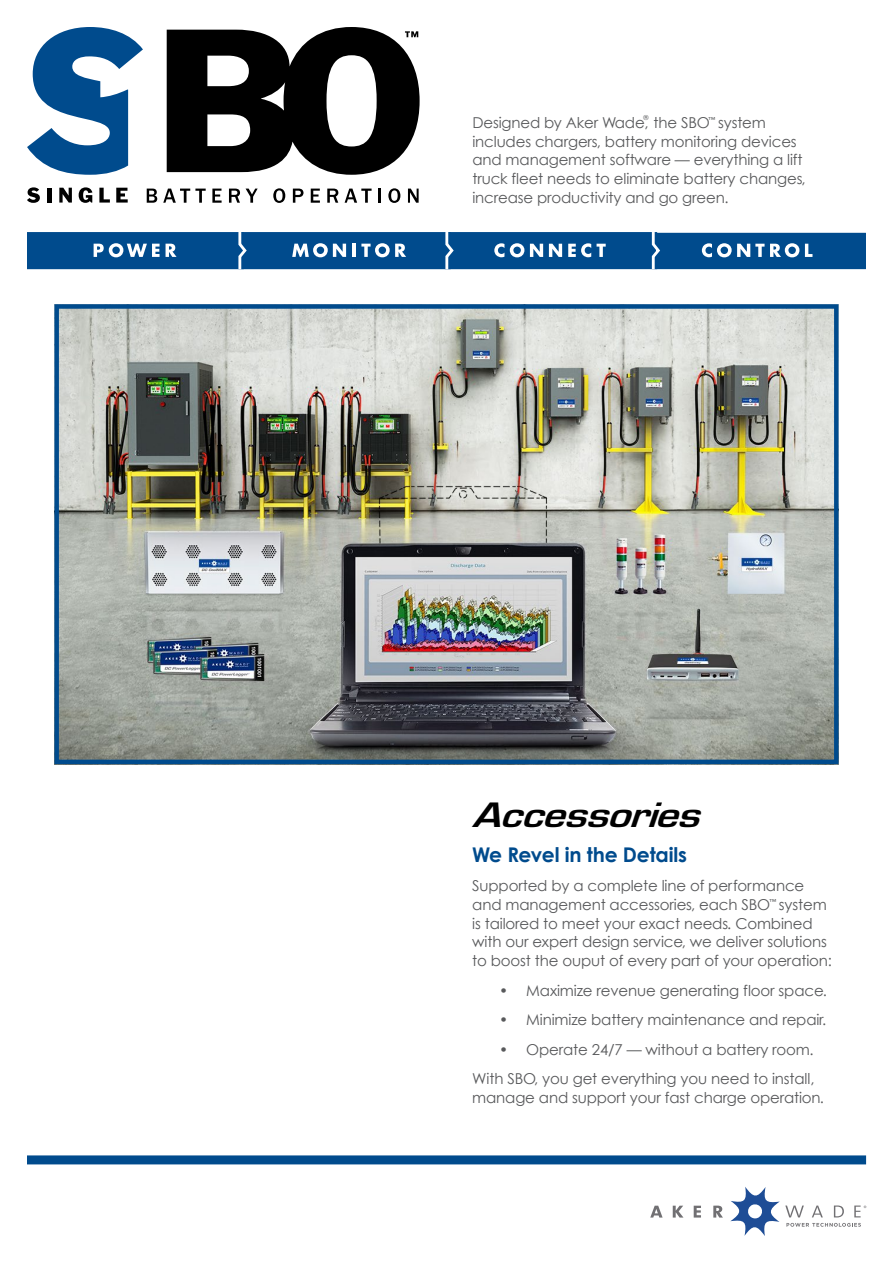
<style>
.page{position:relative;width:893px;height:1263px;background:#fff}
.page>*{position:absolute;margin:0;border:0;box-sizing:border-box;transform-origin:0 0}
.t1{font:italic 700 36.75px "Eurose";color:#000}
.t2{font:700 20.25px "Century Gothic";letter-spacing:-.01em;color:#004b8d}
.t3{font:15px/18.8px "Century Gothic";letter-spacing:-.01em;color:#58595b}
.t4{font:6.75px "Century Gothic";color:#58595b}
</style>
<div class="page">
<svg style="left:27px;top:27px;width:116px;height:148px"></svg>
<svg style="left:27px;top:187px;width:13px;height:16px"></svg>
<hr style="left:47px;top:188px;width:4px;height:15px;background:#000">
<svg style="left:59px;top:188px;width:13px;height:15px"></svg>
<svg style="left:79px;top:187px;width:13px;height:16px"></svg>
<svg style="left:99px;top:188px;width:11px;height:15px"></svg>
<svg style="left:116px;top:188px;width:12px;height:15px"></svg>
<svg style="left:147px;top:189px;width:10px;height:14px"></svg>
<svg style="left:163px;top:189px;width:43px;height:14px"></svg>
<svg style="left:212px;top:189px;width:10px;height:14px"></svg>
<svg style="left:229px;top:189px;width:11px;height:14px"></svg>
<svg style="left:246px;top:189px;width:12px;height:14px"></svg>
<svg style="left:273px;top:188px;width:12px;height:15px"></svg>
<svg style="left:293px;top:189px;width:10px;height:14px"></svg>
<svg style="left:311px;top:189px;width:9px;height:14px"></svg>
<svg style="left:327px;top:189px;width:11px;height:14px"></svg>
<svg style="left:345px;top:189px;width:27px;height:14px"></svg>
<hr style="left:378px;top:189px;width:3px;height:14px;background:#000">
<svg style="left:388px;top:188px;width:12px;height:15px"></svg>
<svg style="left:408px;top:189px;width:11px;height:14px"></svg>
<svg style="left:167px;top:27px;width:253px;height:148px"></svg>
<svg style="left:650px;top:1206px;width:13px;height:11px"></svg>
<svg style="left:673px;top:1206px;width:10px;height:11px"></svg>
<svg style="left:694px;top:1206px;width:7px;height:11px"></svg>
<svg style="left:713px;top:1205px;width:10px;height:12px"></svg>
<svg style="left:730px;top:1187px;width:136px;height:49px"></svg>
<div style="left:27px;top:1155px;width:839px;height:9px;background:#004b8d"></div>
<img style="left:59px;top:309px;width:774px;height:450px">
<div style="left:54px;top:304px;width:784px;height:460px;border:4px solid #004b8d"></div>
<svg style="left:27px;top:233px;width:839px;height:36px;background:#185c98"></svg>
<p class="t4" style="left:644px;top:114px;width:7px">®</p>
<p class="t4" style="left:708px;top:115px;width:8px">™</p>
<p class="t3" style="left:472px;top:113px;width:335px;text-indent:246px">system includes chargers, battery monitoring devices and management software — everything a lift truck fleet needs to eliminate battery changes, increase productivity and go green.</p>
<p class="t3" style="left:472px;top:113px;width:239px">Designed by Aker Wade, the SBO</p>
<h1 class="t1" style="left:472px;top:794px;width:233px">Accessories</h1>
<h2 class="t2" style="left:472px;top:841px;width:216px">We Revel in the Details</h2>
<p class="t3" style="left:472px;top:876px;width:334px">Supported by a complete line of performance and management accessories, each SBO</p>
<p class="t4" style="left:769px;top:897px;width:8px">™</p>
<p class="t3" style="left:472px;top:895px;width:361px;text-indent:307px">system is tailored to meet your exact needs. Combined with our expert design service, we deliver solutions to boost the ouput of every part of your operation:</p>
<p class="t3" style="left:499px;top:981px;width:329px">• Maximize revenue generating floor space.</p>
<p class="t3" style="left:499px;top:1010px;width:329px">• Minimize battery maintenance and repair.</p>
<p class="t3" style="left:472px;top:1034px;width:344px;line-height:29.5px;text-align:right">• Operate 24/7 — without a battery room.<br>With SBO, you get everything you need to install,</p>
<p class="t3" style="left:472px;top:1088px;width:353px">manage and support your fast charge operation.</p>
</div>
